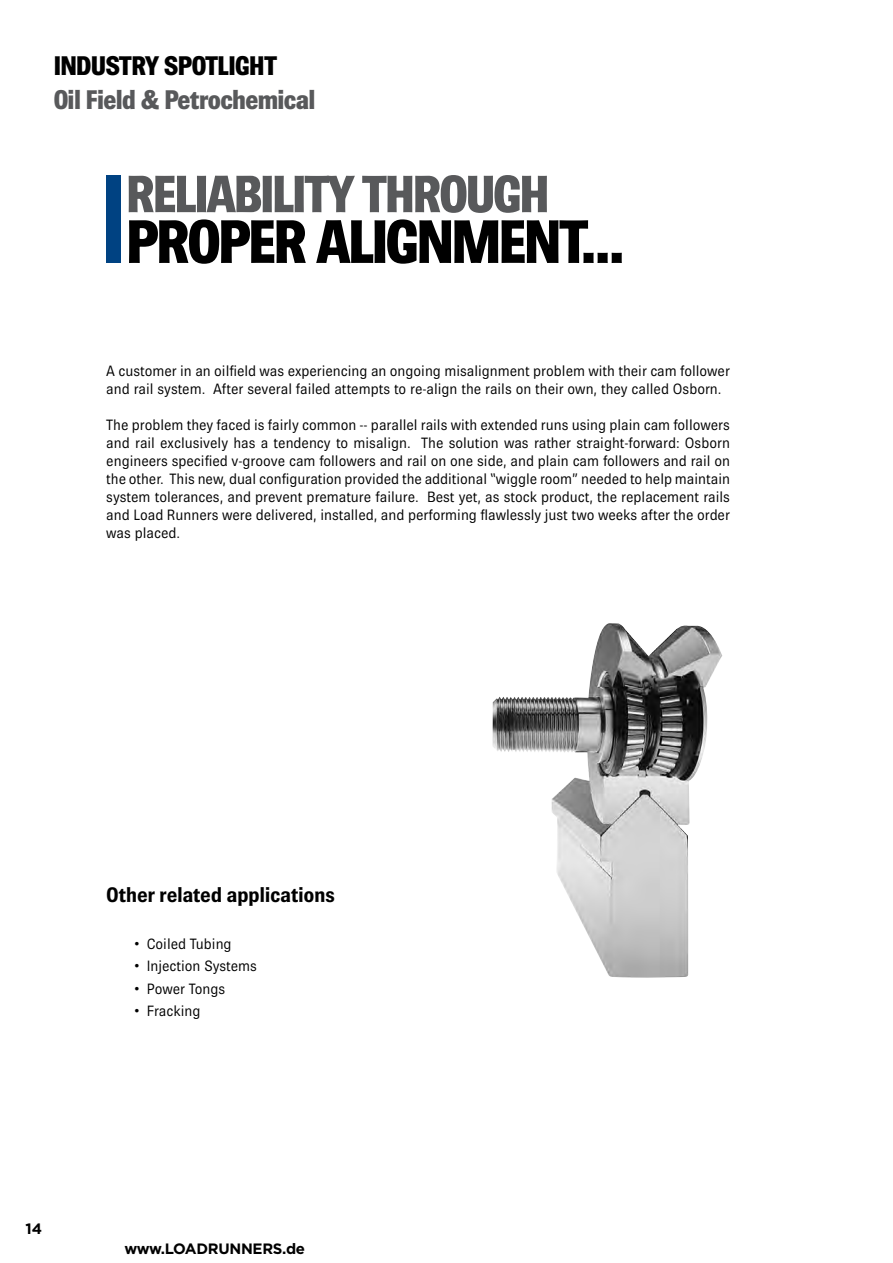
<style>
.page{position:relative;width:893px;height:1263px;background:#fff}
.page>*{position:absolute;margin:0;border:0;box-sizing:border-box;transform-origin:0 0}
.t1{font:800 61.5px "Brown";letter-spacing:-.02em;color:#000}
.t2{font:800 52.5px "Brown";letter-spacing:-.02em;color:#58595b}
.t3{font:800 27px "Brown";color:#58595b}
.t4{font:800 27px "Brown";color:#000}
.t5{font:700 21px "Brown";letter-spacing:-.02em;color:#000}
.t6{font:300 15px/18px "Brown";color:#000}
.t7{font:700 15px "Gotham";letter-spacing:-.02em;color:#000}
</style>
<div class="page">
<div style="left:106px;top:176px;width:15px;height:87px;background:#004282"></div>
<img style="left:492px;top:623px;width:231px;height:355px">
<h3 class="t4" style="left:54px;top:51px;width:224px">INDUSTRY SPOTLIGHT</h3>
<h3 class="t3" style="left:54px;top:85px;width:263px">Oil Field &amp; Petrochemical</h3>
<h2 class="t2" style="left:127px;top:164px;width:424px">RELIABILITY THROUGH</h2>
<h1 class="t1" style="left:127px;top:207px;width:499px">PROPER ALIGNMENT...</h1>
<p class="t6" style="left:106px;top:362px;width:625px">A customer in an oilfield was experiencing an ongoing misalignment problem with their cam follower and rail system. After several failed attempts to re-align the rails on their own, they called Osborn.</p>
<p class="t6" style="left:106px;top:416px;width:625px;text-align:justify">The problem they faced is fairly common -- parallel rails with extended runs using plain cam followers and rail exclusively has a tendency to misalign. The solution was rather straight-forward: Osborn engineers specified v-groove cam followers and rail on one side, and plain cam followers and rail on the other. This new, dual configuration provided the additional “wiggle room” needed to help maintain system tolerances, and prevent premature failure. Best yet, as stock product, the replacement rails and Load Runners were delivered, installed, and performing flawlessly just two weeks after the order was placed.</p>
<h3 class="t5" style="left:106px;top:883px;width:230px">Other related applications</h3>
<p class="t6" style="left:133px;top:934px;width:100px">• Coiled Tubing</p>
<p class="t6" style="left:133px;top:957px;width:125px">• Injection Systems</p>
<p class="t6" style="left:133px;top:979px;width:93px">• Power Tongs</p>
<p class="t6" style="left:133px;top:1002px;width:69px">• Fracking</p>
<p class="t7" style="left:26px;top:1219px;width:18px">14</p>
<p class="t7" style="left:124px;top:1240px;width:182px">www.LOADRUNNERS.de</p>
</div>
